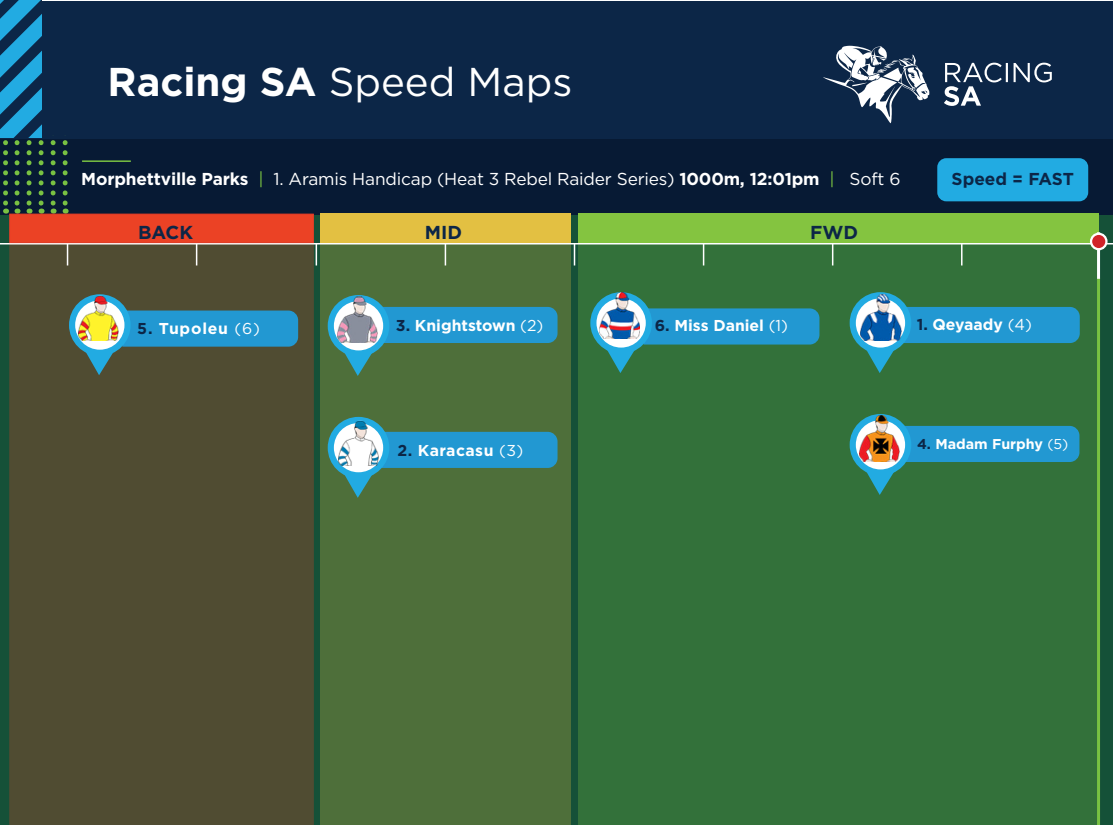
<style>
.page{position:relative;width:1113px;height:825px;background:#fff}
.page>*{position:absolute;margin:0;border:0;box-sizing:border-box;transform-origin:0 0}
.t1{font:40.2px "Gotham HTF";color:#fff}
.t2{font:700 18.75px "Gotham HTF";color:#0c2647}
.t3{font:17.25px "Gotham HTF";letter-spacing:-.01em;color:#fff}
.t4{font:700 17.25px "Gotham HTF";color:#0c2647}
.t5{font:700 15.75px "Gotham HTF";color:#fff}
.t6{font:700 15.75px "Gotham HTF";letter-spacing:.03em;color:#fff}
.t7{font:700 15.75px "Gotham HTF";letter-spacing:.05em;color:#fff}
.t8{font:700 14.25px "Gotham HTF";color:#fff}
.s1{font-weight:700}
.s2{color:#79c142}
.s3{color:#0c2647}
.s4{font-family:"Gotham";font-weight:400}
</style>
<div class="page">
<div style="left:0;top:215px;width:1112px;height:610px;background:#155138"></div>
<div style="left:9px;top:244px;width:305px;height:581px;background:#504c32"></div>
<div style="left:320px;top:243px;width:250px;height:582px;background:#4e6f3a"></div>
<div style="left:578px;top:244px;width:520px;height:581px;background:#33713a"></div>
<div style="left:0;top:1px;width:1112px;height:214px;background:#0c2647"></div>
<hr style="left:0;top:243px;width:1112px;height:1px;background:#fff">
<div style="left:0;top:139px;width:1112px;height:76px;background:#071a34"></div>
<hr style="left:82px;top:160px;width:49px;height:2px;background:#79c142">
<svg style="left:944px;top:63px;width:107px;height:43px"></svg>
<svg style="left:823px;top:46px;width:106px;height:77px"></svg>
<hr style="left:315px;top:243px;width:2px;height:23px;background:#fff">
<hr style="left:444px;top:243px;width:2px;height:23px;background:#fff">
<hr style="left:573px;top:243px;width:2px;height:23px;background:#fff">
<hr style="left:702px;top:243px;width:2px;height:23px;background:#fff">
<hr style="left:831px;top:243px;width:2px;height:23px;background:#fff">
<hr style="left:960px;top:243px;width:2px;height:23px;background:#fff">
<svg style="left:51px;top:140px;width:5px;height:74px"></svg>
<svg style="left:63px;top:140px;width:5px;height:74px"></svg>
<div style="left:937px;top:158px;width:151px;height:43px;background:#22abe2;border-radius:9px"></div>
<svg style="left:0;top:0;width:44px;height:214px"></svg>
<svg style="left:327px;top:417px;width:230px;height:81px"></svg>
<img style="left:338px;top:419px;width:40px;height:46px">
<svg style="left:327px;top:295px;width:230px;height:81px"></svg>
<img style="left:337px;top:297px;width:41px;height:45px">
<svg style="left:849px;top:292px;width:230px;height:81px"></svg>
<img style="left:860px;top:294px;width:41px;height:46px">
<svg style="left:590px;top:292px;width:229px;height:81px"></svg>
<img style="left:599px;top:293px;width:40px;height:46px">
<svg style="left:849px;top:414px;width:230px;height:81px"></svg>
<img style="left:859px;top:416px;width:40px;height:45px">
<svg style="left:67px;top:243px;width:1px;height:23px"></svg>
<svg style="left:196px;top:243px;width:1px;height:23px"></svg>
<svg style="left:69px;top:294px;width:229px;height:81px;background:#40717c"></svg>
<img style="left:78px;top:295px;width:40px;height:46px">
<div style="left:9px;top:214px;width:305px;height:29px;background:#eb4225;border:1px solid #eb3e26"></div>
<div style="left:320px;top:214px;width:250px;height:29px;background:#e3c042"></div>
<div style="left:578px;top:214px;width:520px;height:29px;background:#84c440"></div>
<hr style="left:1096px;top:278px;width:3px;height:547px;background:#79c142">
<hr style="left:1096px;top:232px;width:3px;height:47px;background:#fff">
<svg style="left:1090px;top:234px;width:16px;height:15px"></svg>
<div style="left:1089px;top:233px;width:18px;height:17px;border:2px solid #fff;border-radius:50%"></div>
<p class="t1" style="left:108px;top:60px;width:466px"><span class="s1">Racing SA</span> Speed Maps</p>
<p class="t3" style="left:81px;top:170px;width:820px"><span class="s1">Morphettville Parks</span> <span class="s2">|</span> 1. Aramis Handicap (Heat 3 Rebel Raider Series) <span class="s1">1000m, 12:01pm</span> <span class="s2">|</span> Soft 6</p>
<p class="t4" style="left:951px;top:169px;width:124px">Speed = FAST</p>
<p class="t2" style="left:138px;top:221px;width:57px">BACK</p>
<p class="t2" style="left:425px;top:221px;width:39px">MID</p>
<p class="t2" style="left:810px;top:221px;width:49px">FWD</p>
<p class="t7" style="left:137px;top:320px;width:124px"><span class="s3">5.</span> Tupoleu <span class="s4">(6)</span></p>
<p class="t5" style="left:396px;top:316px;width:149px"><span class="s3">3.</span> Knightstown <span class="s4">(2)</span></p>
<p class="t5" style="left:654px;top:317px;width:135px"><span class="s3">6.</span> Miss Daniel <span class="s4">(1)</span></p>
<p class="t5" style="left:916px;top:315px;width:117px"><span class="s3">1.</span> Qeyaady <span class="s4">(4)</span></p>
<p class="t6" style="left:397px;top:441px;width:127px"><span class="s3">2.</span> Karacasu <span class="s4">(3)</span></p>
<p class="t8" style="left:917px;top:436px;width:153px"><span class="s3">4.</span> Madam Furphy <span class="s4">(5)</span></p>
</div>
